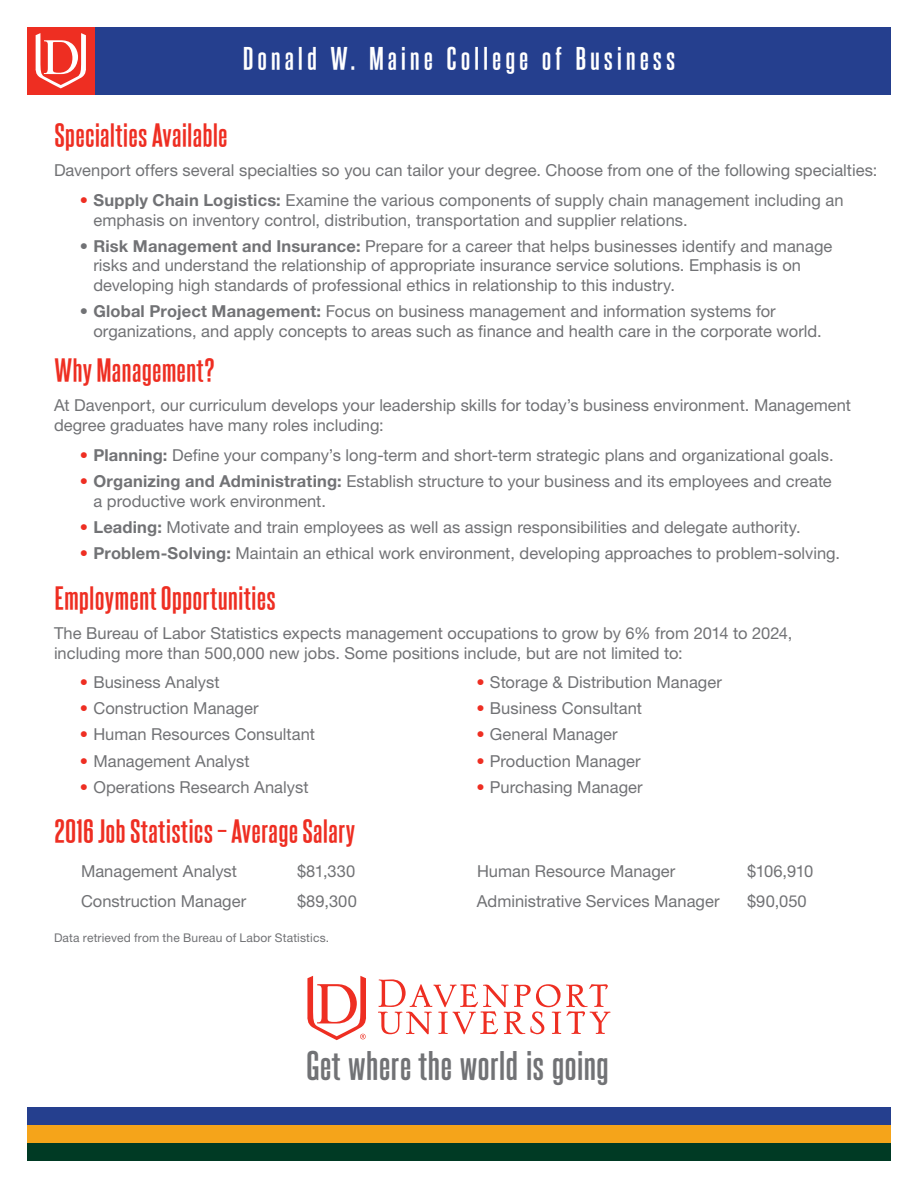
<style>
.page{position:relative;width:918px;height:1188px;background:#fff}
.page>*{position:absolute;margin:0;border:0;box-sizing:border-box;transform-origin:0 0}
.t1{font:700 40.8px "Davenport Steelfish";letter-spacing:-.015em;color:#717275}
.t2{font:700 33px "Davenport Steelfish";letter-spacing:-.015em;color:#ee2e22}
.t3{font:700 32.25px "Davenport Steelfish";letter-spacing:.1em;color:#fff}
.t4{font:16.5px/19.5px "Helvetica Neue LT Std";color:#717275}
.t5{font:12px "Helvetica Neue LT Std";letter-spacing:.015em;color:#717275}
.s1{color:#ee2e22}
.s2{font-weight:700}
.s3{font-weight:700;color:#ee2e22}
</style>
<div class="page">
<div style="left:27px;top:1107px;width:864px;height:18px;background:#253f8e"></div>
<div style="left:27px;top:1125px;width:864px;height:18px;background:#f5a41a"></div>
<div style="left:27px;top:1143px;width:864px;height:18px;background:#003a24"></div>
<svg style="left:378px;top:979px;width:233px;height:55px"></svg>
<svg style="left:307px;top:976px;width:59px;height:64px"></svg>
<div style="left:94px;top:27px;width:797px;height:67px;background:#253f8e"></div>
<div style="left:27px;top:27px;width:67px;height:67px;background:#ee2e22"></div>
<svg style="left:35px;top:33px;width:51px;height:55px"></svg>
<h3 class="t3" style="left:242px;top:43px;width:435px">Donald W. Maine College of Business</h3>
<h2 class="t2" style="left:54px;top:119px;width:176px">Specialties Available</h2>
<p class="t4" style="left:54px;top:160px;width:825px">Davenport offers several specialties so you can tailor your degree. Choose from one of the following specialties:</p>
<p class="t4" style="left:93px;top:190px;width:752px;text-indent:-13px"><span class="s1">•</span> <span class="s2">Supply Chain Logistics:</span> Examine the various components of supply chain management including an emphasis on inventory control, distribution, transportation and supplier relations.</p>
<p class="t4" style="left:93px;top:236px;width:740px;text-indent:-13px">• <span class="s2">Risk Management and Insurance:</span> Prepare for a career that helps businesses identify and manage risks and understand the relationship of appropriate insurance service solutions. Emphasis is on developing high standards of professional ethics in relationship to this industry.</p>
<p class="t4" style="left:93px;top:301px;width:730px;text-indent:-13px">• <span class="s2">Global Project Management:</span> Focus on business management and information systems for organizations, and apply concepts to areas such as finance and health care in the corporate world.</p>
<h2 class="t2" style="left:54px;top:354px;width:162px">Why Management?</h2>
<p class="t4" style="left:54px;top:395px;width:799px">At Davenport, our curriculum develops your leadership skills for today’s business environment. Management degree graduates have many roles including:</p>
<p class="t4" style="left:80px;top:445px;width:755px"><span class="s3">•</span> <span class="s2">Planning:</span> Define your company’s long-term and short-term strategic plans and organizational goals.</p>
<p class="t4" style="left:93px;top:471px;width:740px;text-indent:-13px"><span class="s3">•</span> <span class="s2">Organizing and Administrating:</span> Establish structure to your business and its employees and create a productive work environment.</p>
<p class="t4" style="left:80px;top:517px;width:722px"><span class="s3">•</span> <span class="s2">Leading:</span> Motivate and train employees as well as assign responsibilities and delegate authority.</p>
<p class="t4" style="left:80px;top:543px;width:762px"><span class="s3">•</span> <span class="s2">Problem-Solving:</span> Maintain an ethical work environment, developing approaches to problem-solving.</p>
<h2 class="t2" style="left:54px;top:582px;width:224px">Employment Opportunities</h2>
<p class="t4" style="left:54px;top:623px;width:740px">The Bureau of Labor Statistics expects management occupations to grow by 6% from 2014 to 2024, including more than 500,000 new jobs. Some positions include, but are not limited to:</p>
<p class="t4" style="left:80px;top:672px;width:141px"><span class="s1">•</span> Business Analyst</p>
<p class="t4" style="left:80px;top:698px;width:180px"><span class="s1">•</span> Construction Manager</p>
<p class="t4" style="left:80px;top:725px;width:237px"><span class="s1">•</span> Human Resources Consultant</p>
<p class="t4" style="left:80px;top:751px;width:171px"><span class="s1">•</span> Management Analyst</p>
<p class="t4" style="left:80px;top:777px;width:230px"><span class="s1">•</span> Operations Research Analyst</p>
<p class="t4" style="left:476px;top:672px;width:247px"><span class="s1">•</span> Storage &amp; Distribution Manager</p>
<p class="t4" style="left:476px;top:698px;width:167px"><span class="s1">•</span> Business Consultant</p>
<p class="t4" style="left:476px;top:725px;width:143px"><span class="s1">•</span> General Manager</p>
<p class="t4" style="left:476px;top:751px;width:166px"><span class="s1">•</span> Production Manager</p>
<p class="t4" style="left:476px;top:777px;width:168px"><span class="s1">•</span> Purchasing Manager</p>
<h2 class="t2" style="left:54px;top:816px;width:303px">2016 Job Statistics – Average Salary</h2>
<p class="t4" style="left:81px;top:861px;width:158px">Management Analyst</p>
<p class="t4" style="left:297px;top:861px;width:60px">$81,330</p>
<p class="t4" style="left:81px;top:891px;width:167px">Construction Manager</p>
<p class="t4" style="left:297px;top:891px;width:61px">$89,300</p>
<p class="t5" style="left:54px;top:931px;width:277px">Data retrieved from the Bureau of Labor Statistics.</p>
<p class="t4" style="left:477px;top:861px;width:200px">Human Resource Manager</p>
<p class="t4" style="left:747px;top:861px;width:68px">$106,910</p>
<p class="t4" style="left:477px;top:891px;width:244px">Administrative Services Manager</p>
<p class="t4" style="left:747px;top:891px;width:61px">$90,050</p>
<h1 class="t1" style="left:306px;top:1046px;width:305px">Get where the world is going</h1>
</div>
